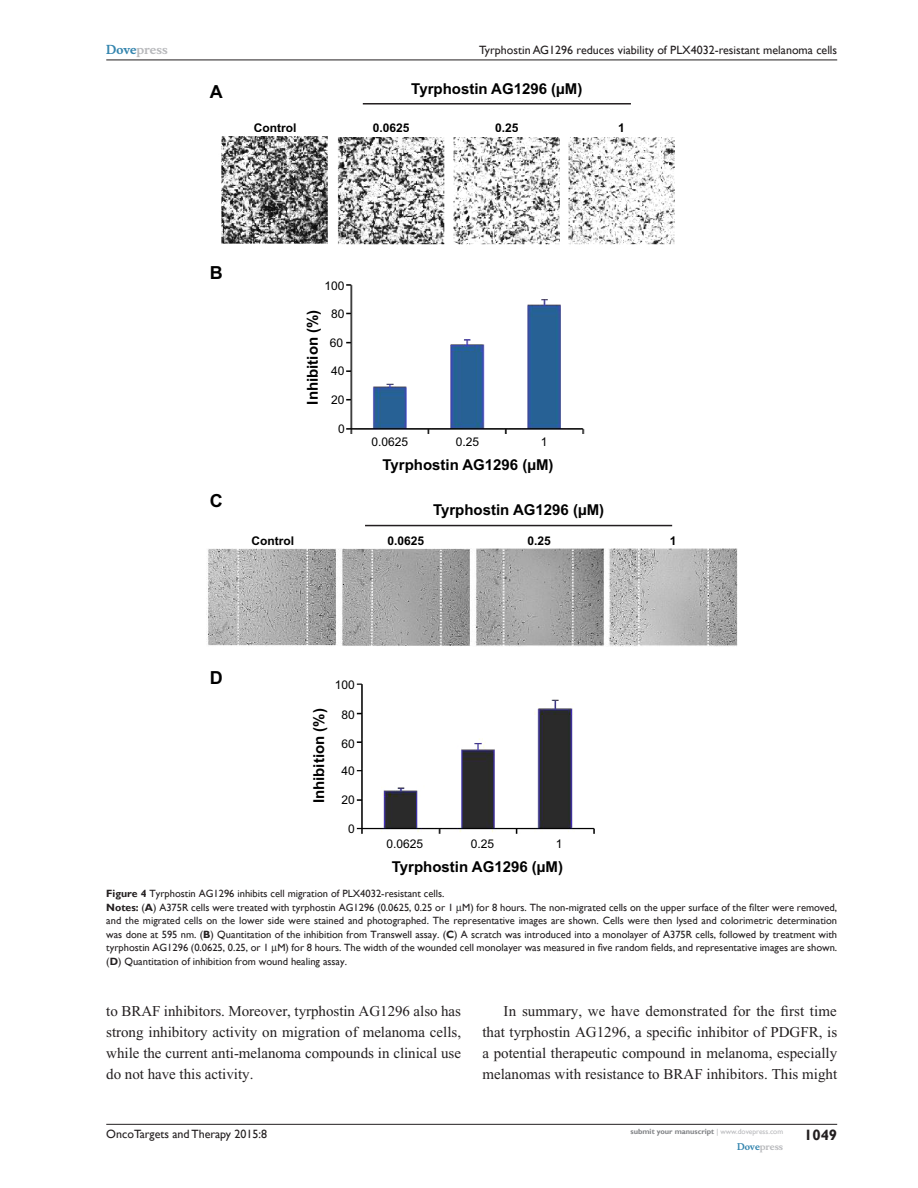
<style>
.page{position:relative;width:918px;height:1188px;background:#fff}
.page>*{position:absolute;margin:0;border:0;box-sizing:border-box;transform-origin:0 0}
.t1{font:700 18px "Arial";color:#000}
.Tx{font:15px/21px "Times New Roman";color:#231f20;text-align:justify}
.t2{font:700 15px "Arial";color:#000}
.t3{font:700 15px "Gill Sans";color:#231f20}
.t4{font:12px "Gill Sans";color:#231f20}
.t5{font:12px "Arial";color:#000}
.t6{font:700 12px "Arial";color:#000}
.t7{font:700 12px "Musee";color:#b8b9bc}
.FigSNRI{font:10.5px/13.5px "Gill Sans";color:#231f20;text-align:justify}
.FigC{font:10.5px "Gill Sans";color:#231f20}
.t8{font:700 9px "Musee";color:#b8b9bc}
.t9{font:700 7.5px "Gill Sans";color:#808285}
.s1{color:#3485ae}
.s2{font-weight:700}
.s3{font-weight:400;color:#b8b9bc}
</style>
<div class="page">
<hr style="left:106px;top:1124px;width:731px;height:1px;background:#231f20">
<hr style="left:106px;top:60px;width:731px;height:1px;background:#231f20">
<img style="left:356px;top:683px;width:239px;height:151px">
<img style="left:206px;top:549px;width:531px;height:98px">
<img style="left:346px;top:284px;width:238px;height:150px">
<hr style="left:363px;top:103px;width:268px;height:2px;background:#231f20">
<hr style="left:365px;top:525px;width:307px;height:1px;background:#231f20">
<img style="left:221px;top:136px;width:454px;height:109px">
<p class="t7" style="left:106px;top:43px;width:63px"><span class="s1">Dove</span>press</p>
<p class="t1" style="left:210px;top:79px;width:14px">A</p>
<p class="t4" style="left:479px;top:43px;width:360px">Tyrphostin AG 1296 reduces viability of PLX4032-resistant melanoma cells</p>
<p class="t2" style="left:411px;top:78px;width:173px">Tyrphostin AG1296 (µM)</p>
<p class="t6" style="left:254px;top:120px;width:44px">Control</p>
<p class="t6" style="left:373px;top:120px;width:38px">0.0625</p>
<p class="t6" style="left:495px;top:120px;width:25px">0.25</p>
<p class="t6" style="left:618px;top:120px;width:8px">1</p>
<p class="t1" style="left:210px;top:260px;width:14px">B</p>
<p class="t1" style="left:210px;top:488px;width:14px">C</p>
<p class="t5" style="left:324px;top:278px;width:22px">100</p>
<p class="t5" style="left:331px;top:306px;width:15px">80</p>
<p class="t2" style="left:303px;top:405px;width:96px;rotate:-90deg">Inhibition (%)</p>
<p class="t5" style="left:330px;top:335px;width:15px">60</p>
<p class="t5" style="left:331px;top:363px;width:15px">40</p>
<p class="t5" style="left:331px;top:391px;width:15px">20</p>
<p class="t5" style="left:338px;top:421px;width:8px">0</p>
<p class="t5" style="left:371px;top:434px;width:38px">0.0625</p>
<p class="t5" style="left:456px;top:434px;width:25px">0.25</p>
<p class="t5" style="left:541px;top:434px;width:8px">1</p>
<p class="t2" style="left:382px;top:455px;width:173px">Tyrphostin AG1296 (µM)</p>
<p class="t2" style="left:433px;top:500px;width:173px">Tyrphostin AG1296 (µM)</p>
<p class="t6" style="left:251px;top:533px;width:44px">Control</p>
<p class="t6" style="left:388px;top:533px;width:38px">0.0625</p>
<p class="t6" style="left:670px;top:533px;width:8px">1</p>
<p class="t6" style="left:528px;top:533px;width:25px">0.25</p>
<p class="t1" style="left:210px;top:666px;width:14px">D</p>
<p class="t2" style="left:309px;top:803px;width:96px;rotate:-90deg">Inhibition (%)</p>
<p class="t5" style="left:335px;top:677px;width:22px">100</p>
<p class="t5" style="left:342px;top:707px;width:15px">80</p>
<p class="t5" style="left:342px;top:735px;width:15px">60</p>
<p class="t5" style="left:342px;top:763px;width:15px">40</p>
<p class="t5" style="left:342px;top:792px;width:15px">20</p>
<p class="t5" style="left:348px;top:821px;width:8px">0</p>
<p class="t5" style="left:386px;top:836px;width:38px">0.0625</p>
<p class="t5" style="left:471px;top:836px;width:25px">0.25</p>
<p class="t5" style="left:556px;top:836px;width:8px">1</p>
<p class="t2" style="left:392px;top:856px;width:173px">Tyrphostin AG1296 (µM)</p>
<p class="FigC" style="left:106px;top:887px;width:340px"><span class="s2">Figure 4</span> Tyrphostin AG 1296 inhibits cell migration of PLX4032-resistant cells.</p>
<p class="FigSNRI" style="left:106px;top:900px;width:732px"><span class="s2">Notes:</span> (<span class="s2">A</span>) A375R cells were treated with tyrphostin AG 1296 (0.0625, 0.25 or 1 M) for 8 hours. The non-migrated cells on the upper surface of the filter were removed, and the migrated cells on the lower side were stained and photographed. The representative images are shown. Cells were then lysed and colorimetric determination was done at 595 nm. (<span class="s2">B</span>) Quantitation of the inhibition from Transwell assay. (<span class="s2">C</span>) A scratch was introduced into a monolayer of A375R cells, followed by treatment with tyrphostin AG 1296 (0.0625, 0.25, or 1 M) for 8 hours. The width of the wounded cell monolayer was measured in five random fields, and representative images are shown. (<span class="s2">D</span>) Quantitation of inhibition from wound healing assay.</p>
<p class="Tx" style="left:106px;top:1001px;width:356px">to BRAF inhibitors. Moreover, tyrphostin AG1296 also has strong inhibitory activity on migration of melanoma cells, while the current anti-melanoma compounds in clinical use do not have this activity.</p>
<p class="Tx" style="left:482px;top:1001px;width:356px;text-indent:21px">In summary, we have demonstrated for the first time that tyrphostin AG1296, a specific inhibitor of PDGFR, is a potential therapeutic compound in melanoma, especially melanomas with resistance to BRAF inhibitors. This might</p>
<p class="t4" style="left:106px;top:1127px;width:162px">OncoTargets and Therapy 2015:8</p>
<p class="t9" style="left:631px;top:1127px;width:154px">submit your manuscript <span class="s3">| www.dovepress.com</span></p>
<p class="t8" style="left:737px;top:1141px;width:48px"><span class="s1">Dove</span>press</p>
<h2 class="t3" style="left:804px;top:1126px;width:35px">1049</h2>
</div>
